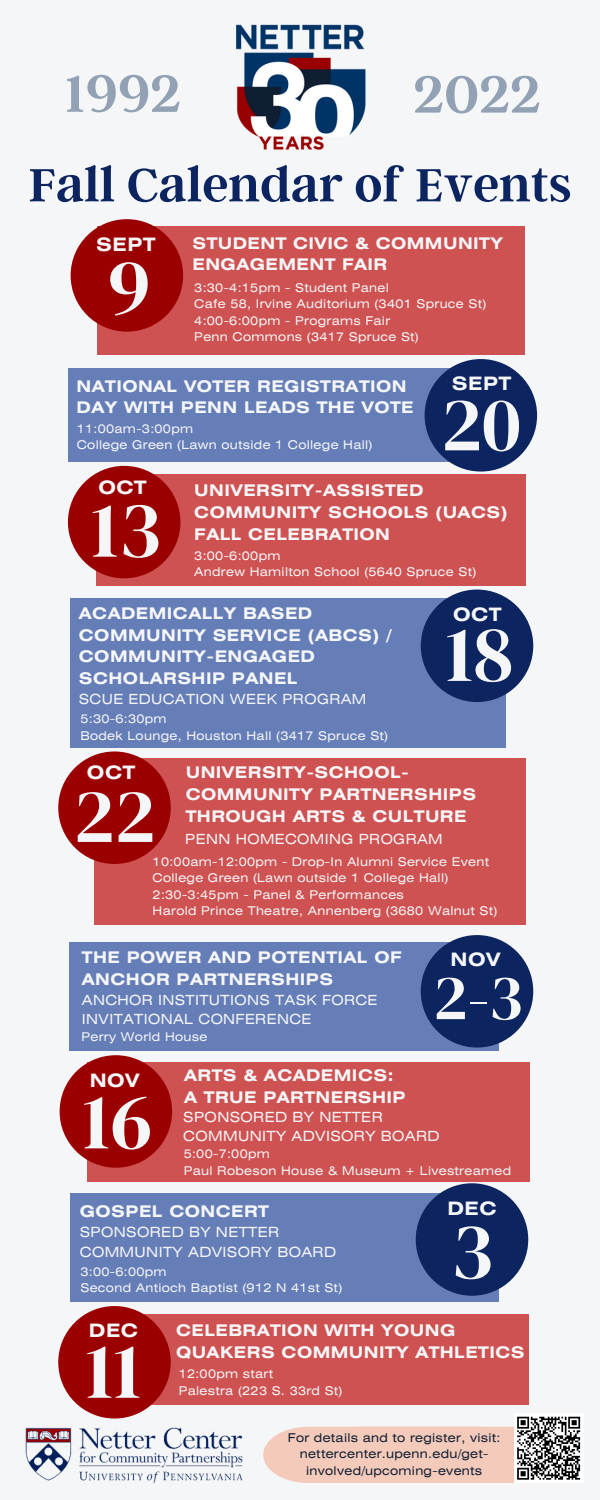
<style>
.page{position:relative;width:600px;height:1500px;background:#f5f6f8}
.page>*{position:absolute;margin:0;border:0;box-sizing:border-box;transform-origin:0 0}
.t1{font:79.8px "DM Serif Display";color:#f5f6f8}
.t2{font:76.8px "DM Serif Display";color:#f5f6f8}
.t3{font:64px "DM Serif Display";color:#f5f6f8}
.t4{font:600 57.9px "Argent CF";color:#92a1b3}
.t5{font:600 51.9px "Argent CF";color:#0c245f}
.t6{font:700 18.4px "Helios Ext";letter-spacing:.025em;color:#f5f6f8}
.t7{font:700 16px/21.8px "Helios Ext";letter-spacing:.025em;color:#f5f6f8}
.t8{font:14px/19.5px "Helios Ext";letter-spacing:.025em;color:#f5f6f8}
.t9{font:13.9px/19.4px "Helios Ext";letter-spacing:.025em;color:#f5f6f8}
.t10{font:12px/16.5px "Helios Ext";letter-spacing:.025em;color:#f5f6f8}
.t11{font:12px/16.5px "Helios Ext";letter-spacing:.025em;color:#0f1e32;text-align:center}
</style>
<div class="page">
<img style="left:236px;top:24px;width:130px;height:126px">
<div style="left:98px;top:227px;width:427px;height:128px;background:#cf5252"></div>
<div style="left:68px;top:368px;width:437px;height:94px;background:#667eb8"></div>
<div style="left:96px;top:474px;width:430px;height:112px;background:#cf5252"></div>
<div style="left:70px;top:599px;width:435px;height:149px;background:#667eb8"></div>
<div style="left:71px;top:1193px;width:428px;height:108px;background:#667eb8"></div>
<div style="left:85px;top:1314px;width:444px;height:91px;background:#cf5252"></div>
<div style="left:58px;top:1306px;width:113px;height:113px;background:#9b0000;border-radius:50%"></div>
<img style="left:25px;top:1427px;width:218px;height:57px">
<div style="left:95px;top:758px;width:431px;height:167px;background:#cf5252"></div>
<div style="left:58px;top:751px;width:113px;height:113px;background:#9b0000;border-radius:50%"></div>
<div style="left:70px;top:942px;width:429px;height:109px;background:#667eb8"></div>
<div style="left:88px;top:1063px;width:442px;height:119px;background:#cf5252"></div>
<div style="left:514px;top:1413px;width:70px;height:70px;background:#fff"></div>
<svg style="left:263px;top:1416px;width:318px;height:67px"></svg>
<div style="left:71px;top:219px;width:112px;height:113px;background:#9b0000;border-radius:50%"></div>
<div style="left:425px;top:359px;width:112px;height:113px;background:#0c245f;border-radius:50%"></div>
<div style="left:68px;top:466px;width:112px;height:112px;background:#9b0000;border-radius:50%"></div>
<div style="left:421px;top:590px;width:112px;height:112px;background:#0c245f;border-radius:50%"></div>
<div style="left:421px;top:935px;width:112px;height:113px;background:#0c245f;border-radius:50%"></div>
<div style="left:60px;top:1055px;width:112px;height:113px;background:#9b0000;border-radius:50%"></div>
<div style="left:416px;top:1183px;width:112px;height:113px;background:#0c245f;border-radius:50%"></div>
<h3 class="t4" style="left:65px;top:56px;width:118px">1992</h3>
<h3 class="t4" style="left:413px;top:56px;width:129px">2022</h3>
<h3 class="t5" style="left:29px;top:151px;width:544px">Fall Calendar of Events</h3>
<h3 class="t6" style="left:96px;top:238px;width:61px">SEPT</h3>
<h1 class="t1" style="left:108px;top:231px;width:44px">9</h1>
<h3 class="t7" style="left:192px;top:233px;width:312px">STUDENT CIVIC &amp; COMMUNITY<br>ENGAGEMENT FAIR</h3>
<p class="t10" style="left:194px;top:280px;width:294px">3:30-4:15pm - Student Panel<br>Cafe 58, Irvine Auditorium (3401 Spruce St)<br>4:00-6:00pm - Programs Fair<br>Penn Commons (3417 Spruce St)</p>
<h3 class="t7" style="left:77px;top:376px;width:339px">NATIONAL VOTER REGISTRATION<br>DAY WITH PENN LEADS THE VOTE</h3>
<p class="t10" style="left:77px;top:422px;width:297px">11:00am-3:00pm<br>College Green (Lawn outside 1 College Hall)</p>
<h3 class="t6" style="left:452px;top:377px;width:61px">SEPT</h3>
<h2 class="t2" style="left:441px;top:371px;width:81px">20</h2>
<h3 class="t6" style="left:98px;top:481px;width:50px">OCT</h3>
<h1 class="t1" style="left:91px;top:474px;width:72px">13</h1>
<h3 class="t7" style="left:194px;top:481px;width:315px">UNIVERSITY-ASSISTED<br>COMMUNITY SCHOOLS (UACS)<br>FALL CELEBRATION</h3>
<p class="t10" style="left:194px;top:548px;width:284px">3:00-6:00pm<br>Andrew Hamilton School (5640 Spruce St)</p>
<h3 class="t6" style="left:453px;top:607px;width:50px">OCT</h3>
<h3 class="t7" style="left:79px;top:604px;width:314px">ACADEMICALLY BASED<br>COMMUNITY SERVICE (ABCS) /<br>COMMUNITY-ENGAGED<br>SCHOLARSHIP PANEL</h3>
<p class="t10" style="left:80px;top:712px;width:309px">5:30-6:30pm<br>Bodek Lounge, Houston Hall (3417 Spruce St)</p>
<h3 class="t6" style="left:87px;top:766px;width:50px">OCT</h3>
<h1 class="t1" style="left:445px;top:598px;width:69px">18</h1>
<p class="t9" style="left:79px;top:691px;width:289px">SCUE EDUCATION WEEK PROGRAM</p>
<h3 class="t7" style="left:186px;top:763px;width:292px">UNIVERSITY-SCHOOL-<br>COMMUNITY PARTNERSHIPS<br>THROUGH ARTS &amp; CULTURE</h3>
<h2 class="t2" style="left:74px;top:762px;width:83px">22</h2>
<p class="t9" style="left:185px;top:831px;width:259px">PENN HOMECOMING PROGRAM</p>
<p class="t10" style="left:153px;top:854px;width:346px">10:00am-12:00pm - Drop-In Alumni Service Event College Green (Lawn outside 1 College Hall)<br>2:30-3:45pm - Panel &amp; Performances<br>Harold Prince Theatre, Annenberg (3680 Walnut St)</p>
<h3 class="t7" style="left:82px;top:948px;width:321px">THE POWER AND POTENTIAL OF<br>ANCHOR PARTNERSHIPS</h3>
<h3 class="t6" style="left:451px;top:953px;width:51px">NOV</h3>
<h3 class="t3" style="left:433px;top:953px;width:91px">2-3</h3>
<p class="t9" style="left:82px;top:992px;width:297px">ANCHOR INSTITUTIONS TASK FORCE<br>INVITATIONAL CONFERENCE</p>
<p class="t10" style="left:81px;top:1029px;width:127px">Perry World House</p>
<h3 class="t7" style="left:184px;top:1066px;width:223px">ARTS &amp; ACADEMICS:<br>A TRUE PARTNERSHIP</h3>
<h3 class="t6" style="left:90px;top:1074px;width:51px">NOV</h3>
<h1 class="t1" style="left:82px;top:1066px;width:72px">16</h1>
<p class="t8" style="left:183px;top:1108px;width:258px">SPONSORED BY NETTER<br>COMMUNITY ADVISORY BOARD</p>
<p class="t10" style="left:184px;top:1147px;width:329px">5:00-7:00pm<br>Paul Robeson House &amp; Museum + Livestreamed</p>
<h3 class="t7" style="left:80px;top:1201px;width:191px">GOSPEL CONCERT</h3>
<h3 class="t6" style="left:447px;top:1202px;width:51px">DEC</h3>
<p class="t8" style="left:80px;top:1224px;width:258px">SPONSORED BY NETTER<br>COMMUNITY ADVISORY BOARD</p>
<p class="t10" style="left:80px;top:1264px;width:263px">3:00-6:00pm<br>Second Antioch Baptist (912 N 41st St)</p>
<h1 class="t1" style="left:451px;top:1195px;width:44px">3</h1>
<h3 class="t6" style="left:89px;top:1324px;width:51px">DEC</h3>
<h1 class="t1" style="left:85px;top:1315px;width:57px">11</h1>
<h3 class="t7" style="left:176px;top:1321px;width:350px">CELEBRATION WITH YOUNG<br>QUAKERS COMMUNITY ATHLETICS</h3>
<p class="t10" style="left:179px;top:1367px;width:165px">12:00pm start<br>Palestra (223 S. 33rd St)</p>
<p class="t11" style="left:288px;top:1430px;width:214px">For details and to register, visit: nettercenter.upenn.edu/get&shy;involved/upcoming-events</p>
</div>
